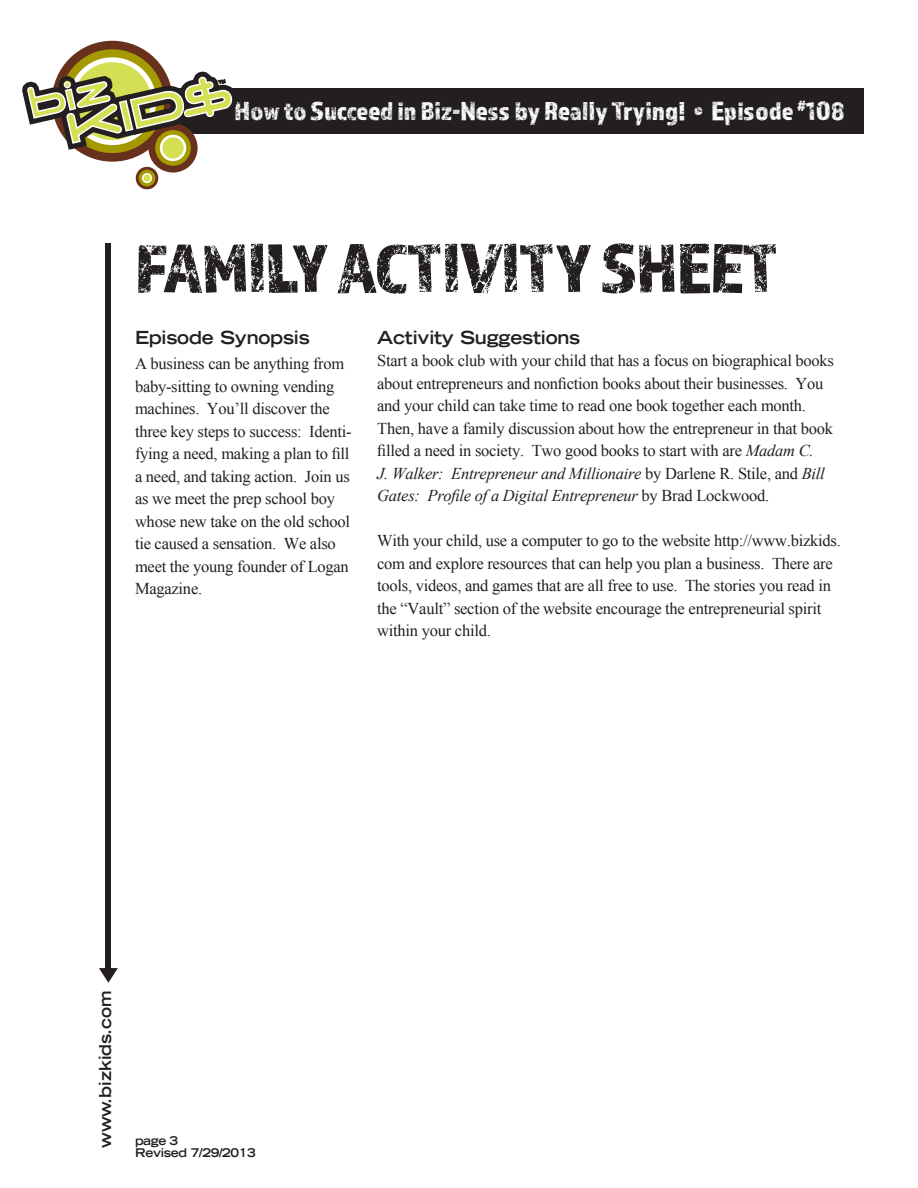
<style>
.page{position:relative;width:918px;height:1188px;background:#fff}
.page>*{position:absolute;margin:0;border:0;box-sizing:border-box;transform-origin:0 0}
.t1{font:72px "Almaq Rough";letter-spacing:-.015em;color:#231f20}
.t2{font:27px "Almaq Rough";color:#fff}
.SUBHEAD{font:700 expanded 18px "Trade Gothic LT Std";letter-spacing:-.01em;color:#231f20}
.t3{font:16.5px/22.5px "Times New Roman";letter-spacing:-.015em;color:#231f20}
.t4{font:700 expanded 16.5px "Trade Gothic LT Std";color:#231f20}
.t5{font:700 expanded 12px/12px "Trade Gothic LT Std";letter-spacing:-.025em;color:#231f20}
.s1{font-style:italic}
</style>
<div class="page">
<div style="left:99px;top:88px;width:765px;height:45px;background:#231f20"></div>
<div style="left:106px;top:243px;width:5px;height:730px;background:#231f20"></div>
<svg style="left:99px;top:968px;width:19px;height:15px"></svg>
<svg style="left:22px;top:40px;width:215px;height:150px"></svg>
<h2 class="t2" style="left:235px;top:95px;width:612px">How to Succeed in Biz-Ness by Really Trying! • Episode <sup>#</sup>108</h2>
<p class="t1" style="left:135px;top:225px;width:645px">FAMILY ACTIVITY SHEET</p>
<p class="SUBHEAD" style="left:135px;top:325px;width:176px">Episode Synopsis</p>
<p class="t3" style="left:135px;top:352px;width:218px">A business can be anything from baby-sitting to owning vending machines. You’ll discover the three key steps to success: Identi&shy;fying a need, making a plan to fill a need, and taking action. Join us as we meet the prep school boy whose new take on the old school tie caused a sensation. We also meet the young founder of Logan<br>Magazine.</p>
<p class="SUBHEAD" style="left:377px;top:325px;width:205px">Activity Suggestions</p>
<p class="t3" style="left:377px;top:349px;width:458px">Start a book club with your child that has a focus on biographical books about entrepreneurs and nonfiction books about their businesses. You and your child can take time to read one book together each month.<br>Then, have a family discussion about how the entrepreneur in that book filled a need in society. Two good books to start with are <span class="s1">Madam C.<br>J. Walker: Entrepreneur and Millionaire</span> by Darlene R. Stile, and <span class="s1">Bill Gates: Profile of a Digital Entrepreneur</span> by Brad Lockwood.</p>
<p class="t3" style="left:377px;top:529px;width:465px">With your child, use a computer to go to the website http://www.bizkids. com and explore resources that can help you plan a business. There are tools, videos, and games that are all free to use. The stories you read in the “Vault” section of the website encourage the entrepreneurial spirit within your child.</p>
<p class="t4" style="left:95px;top:1148px;width:159px;rotate:-90deg">www.bizkids.com</p>
<p class="t5" style="left:135px;top:1135px;width:122px">page 3<br>Revised 7/29/2013</p>
</div>
